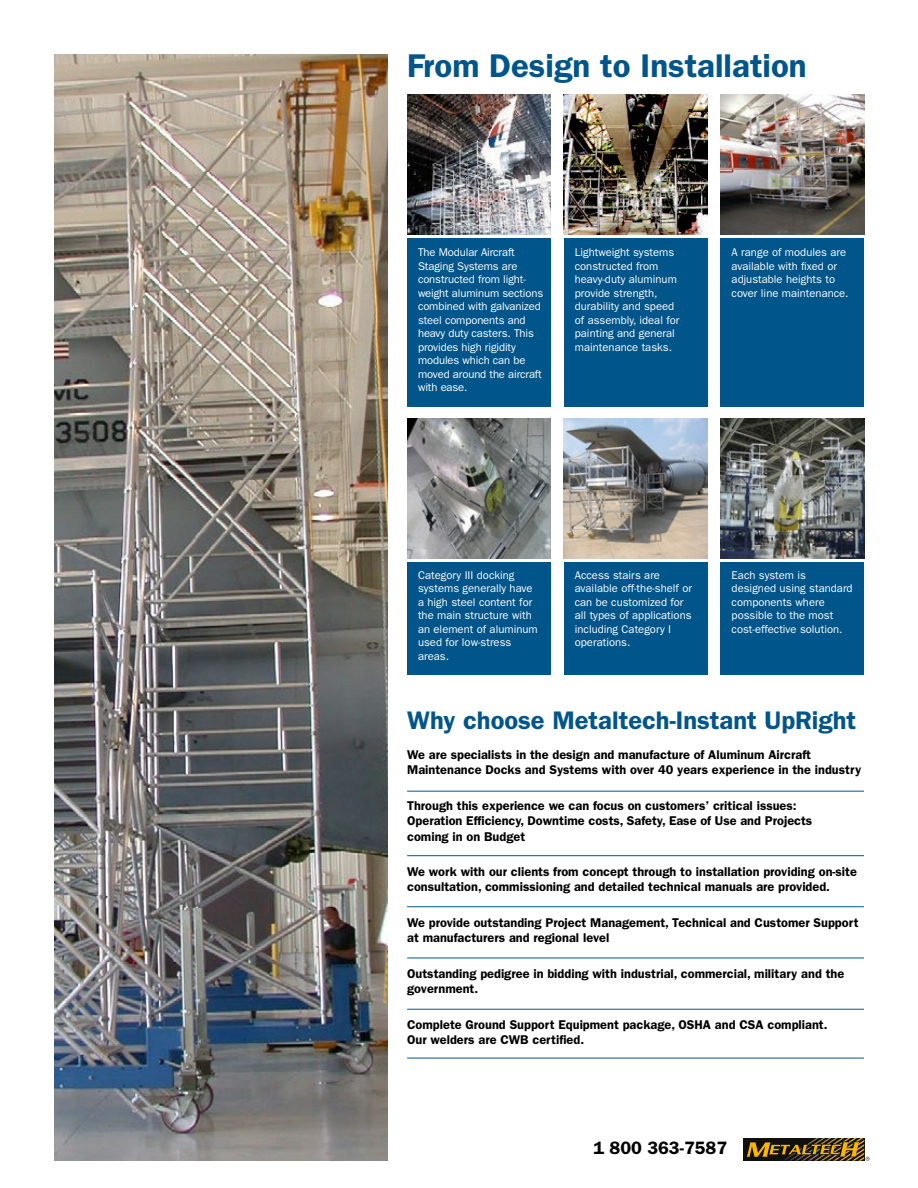
<style>
.page{position:relative;width:918px;height:1188px;background:#fff}
.page>*{position:absolute;margin:0;border:0;box-sizing:border-box;transform-origin:0 0}
.t1{font:600 33px "ITC Franklin Gothic Std";color:#00558b}
.t2{font:600 25.5px "ITC Franklin Gothic Std";color:#00558b}
.t3{font:600 18px "ITC Franklin Gothic Std";color:#000}
.t4{font:600 12.75px/15.3px "ITC Franklin Gothic Std";color:#000}
.t5{font:11.25px/13.5px "ITC Franklin Gothic Std";color:#fff}
</style>
<div class="page">
<div style="left:407px;top:238px;width:143px;height:168px;background:#00558b"></div>
<div style="left:721px;top:238px;width:143px;height:168px;background:#00558b"></div>
<div style="left:564px;top:238px;width:143px;height:168px;background:#00558b"></div>
<div style="left:407px;top:562px;width:143px;height:113px;background:#00558b"></div>
<div style="left:564px;top:562px;width:143px;height:113px;background:#00558b"></div>
<div style="left:721px;top:562px;width:143px;height:113px;background:#00558b"></div>
<img style="left:407px;top:95px;width:143px;height:139px">
<img style="left:407px;top:419px;width:143px;height:139px">
<img style="left:564px;top:95px;width:143px;height:139px">
<img style="left:564px;top:419px;width:143px;height:139px">
<img style="left:721px;top:95px;width:143px;height:139px">
<img style="left:721px;top:419px;width:143px;height:139px">
<hr style="left:407px;top:791px;width:457px;height:1px;background:#00558b">
<hr style="left:407px;top:855px;width:457px;height:1px;background:#00558b">
<hr style="left:407px;top:906px;width:457px;height:1px;background:#00558b">
<hr style="left:407px;top:958px;width:457px;height:1px;background:#00558b">
<hr style="left:407px;top:1009px;width:457px;height:1px;background:#00558b">
<hr style="left:407px;top:1058px;width:457px;height:1px;background:#00558b">
<img style="left:54px;top:54px;width:334px;height:1106px">
<div style="left:743px;top:1138px;width:121px;height:23px;background:#12100e"></div>
<svg style="left:747px;top:1138px;width:123px;height:23px"></svg>
<h1 class="t1" style="left:407px;top:46px;width:401px">From Design to Installation</h1>
<p class="t5" style="left:418px;top:246px;width:127px">The Modular Aircraft<br>Staging Systems are constructed from light&shy;weight aluminum sections combined with galvanized steel components and heavy duty casters. This provides high rigidity modules which can be moved around the aircraft with ease.</p>
<p class="t5" style="left:575px;top:246px;width:106px">Lightweight systems constructed from heavy-duty aluminum provide strength, durability and speed of assembly, ideal for painting and general maintenance tasks.</p>
<p class="t5" style="left:732px;top:246px;width:119px">A range of modules are available with fixed or adjustable heights to cover line maintenance.</p>
<p class="t5" style="left:418px;top:568px;width:121px">Category III docking systems generally have a high steel content for the main structure with an element of aluminum used for low-stress areas.</p>
<p class="t5" style="left:575px;top:568px;width:119px">Access stairs are available off-the-shelf or can be customized for all types of applications including Category I operations.</p>
<p class="t5" style="left:732px;top:568px;width:123px">Each system is designed using standard components where possible to the most cost-effective solution.</p>
<h2 class="t2" style="left:407px;top:705px;width:451px">Why choose Metaltech-Instant UpRight</h2>
<p class="t4" style="left:407px;top:747px;width:456px">We are specialists in the design and manufacture of Aluminum Aircraft<br>Maintenance Docks and Systems with over 40 years experience in the industry</p>
<p class="t4" style="left:407px;top:798px;width:407px">Through this experience we can focus on customers’ critical issues:<br>Operation Efficiency, Downtime costs, Safety, Ease of Use and Projects coming in on Budget</p>
<p class="t4" style="left:407px;top:864px;width:451px">We work with our clients from concept through to installation providing on-site consultation, commissioning and detailed technical manuals are provided.</p>
<p class="t4" style="left:407px;top:915px;width:453px">We provide outstanding Project Management, Technical and Customer Support at manufacturers and regional level</p>
<p class="t4" style="left:407px;top:966px;width:439px">Outstanding pedigree in bidding with industrial, commercial, military and the government.</p>
<p class="t4" style="left:407px;top:1017px;width:422px">Complete Ground Support Equipment package, OSHA and CSA compliant.<br>Our welders are CWB certified.</p>
<h3 class="t3" style="left:593px;top:1138px;width:135px">1 800 363-7587</h3>
</div>
